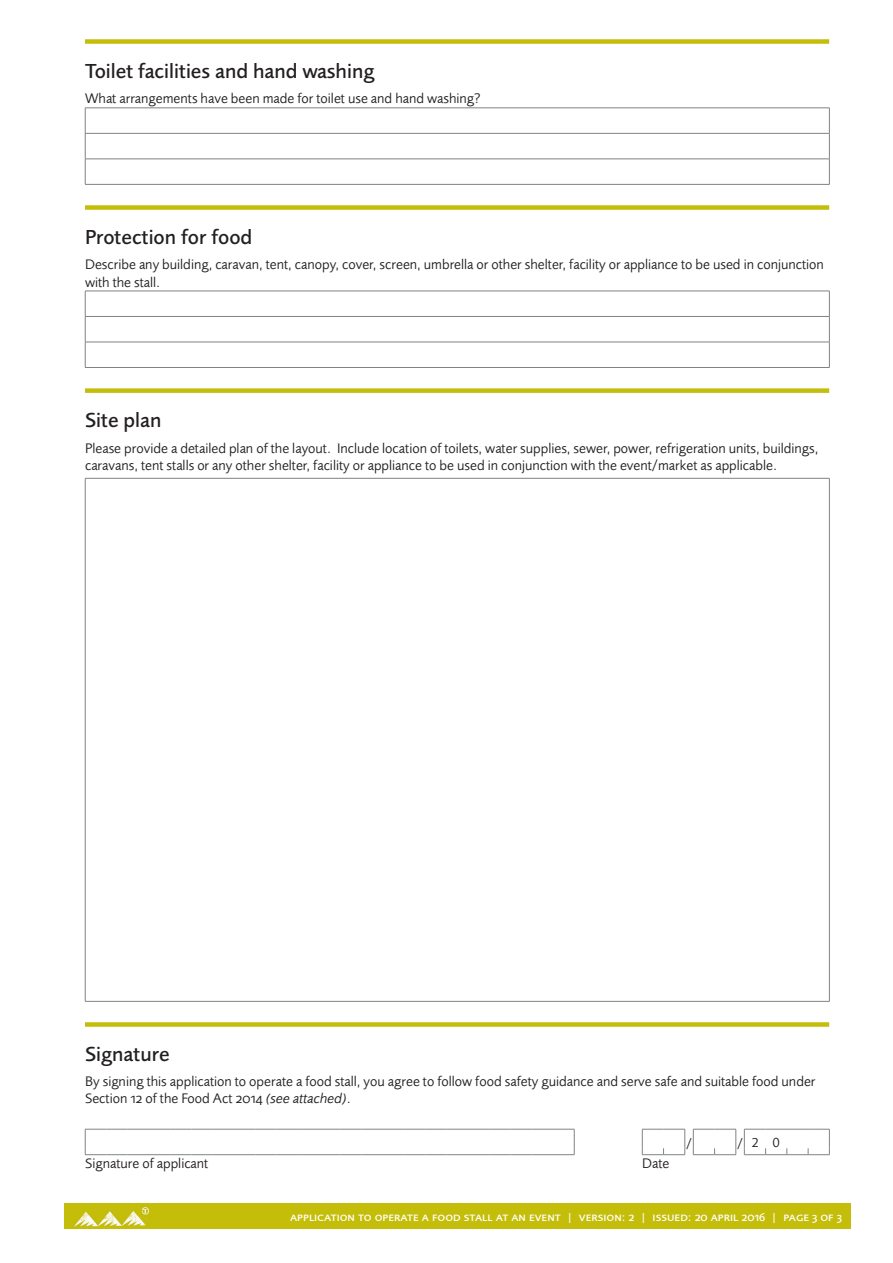
<style>
.page{position:relative;width:893px;height:1263px;background:#fff}
.page>*{position:absolute;margin:0;border:0;box-sizing:border-box;transform-origin:0 0}
.Section_heading_with{font:500 21px "Foundry Sans";color:#231f20}
.Body_text{font:14.25px/17.1px "Foundry Sans";color:#231f20}
.Field_label{font:14.25px "Foundry Sans";color:#231f20}
.t1{font:13.5px "Foundry Sans";color:#231f20}
.t2{font:500 12px "Foundry Sans Expert";color:#fff}
.s1{font-family:"Foundry Sans Expert"}
.s2{font-style:italic}
</style>
<div class="page">
<div style="left:64px;top:1203px;width:786px;height:26px;background:#c4bd09"></div>
<img style="left:74px;top:1207px;width:75px;height:20px">
<div style="left:85px;top:39px;width:744px;height:5px;background:#c4bd09"></div>
<div style="left:85px;top:205px;width:744px;height:5px;background:#c4bd09"></div>
<div style="left:85px;top:388px;width:744px;height:5px;background:#c4bd09"></div>
<div style="left:85px;top:1022px;width:744px;height:5px;background:#c4bd09"></div>
<svg style="left:86px;top:109px;width:743px;height:75px"></svg>
<hr style="left:85px;top:108px;width:745px;height:1px;background:#808285">
<hr style="left:85px;top:133px;width:745px;height:1px;background:#808285">
<hr style="left:85px;top:159px;width:745px;height:1px;background:#808285">
<svg style="left:85px;top:108px;width:1px;height:76px"></svg>
<svg style="left:829px;top:108px;width:1px;height:76px"></svg>
<hr style="left:85px;top:184px;width:745px;height:1px;background:#808285">
<svg style="left:86px;top:292px;width:743px;height:75px"></svg>
<hr style="left:85px;top:291px;width:745px;height:1px;background:#808285">
<hr style="left:85px;top:316px;width:745px;height:1px;background:#808285">
<hr style="left:85px;top:342px;width:745px;height:1px;background:#808285">
<svg style="left:85px;top:291px;width:1px;height:76px"></svg>
<svg style="left:829px;top:291px;width:1px;height:76px"></svg>
<hr style="left:85px;top:367px;width:745px;height:1px;background:#808285">
<hr style="left:85px;top:478px;width:745px;height:1px;background:#808285">
<hr style="left:85px;top:478px;width:1px;height:523px;background:#808285">
<hr style="left:829px;top:478px;width:1px;height:523px;background:#808285">
<hr style="left:85px;top:1001px;width:745px;height:1px;background:#808285">
<svg style="left:85px;top:1129px;width:745px;height:26px"></svg>
<p class="Section_heading_with" style="left:85px;top:59px;width:291px">Toilet facilities and hand washing</p>
<p class="Body_text" style="left:85px;top:90px;width:397px">What arrangements have been made for toilet use and hand washing?</p>
<p class="Section_heading_with" style="left:85px;top:225px;width:169px">Protection for food</p>
<p class="Body_text" style="left:85px;top:256px;width:740px">Describe any building, caravan, tent, canopy, cover, screen, umbrella or other shelter, facility or appliance to be used in conjunction with the stall.</p>
<p class="Section_heading_with" style="left:85px;top:408px;width:78px">Site plan</p>
<p class="Body_text" style="left:85px;top:439px;width:735px">Please provide a detailed plan of the layout. Include location of toilets, water supplies, sewer, power, refrigeration units, buildings, caravans, tent stalls or any other shelter, facility or appliance to be used in conjunction with the event/market as applicable.</p>
<p class="Section_heading_with" style="left:85px;top:1041px;width:86px">Signature</p>
<p class="Body_text" style="left:85px;top:1073px;width:732px">By signing this application to operate a food stall, you agree to follow food safety guidance and serve safe and suitable food under<br>Section <span class="s1">12</span> of the Food Act <span class="s1">2014</span> <span class="s2">(see attached)</span>.</p>
<p class="t1" style="left:686px;top:1135px;width:7px">/</p>
<p class="t1" style="left:737px;top:1135px;width:7px">/</p>
<p class="t1" style="left:752px;top:1134px;width:8px">2</p>
<p class="t1" style="left:773px;top:1134px;width:8px">0</p>
<p class="Field_label" style="left:85px;top:1155px;width:125px">Signature of applicant</p>
<p class="Field_label" style="left:642px;top:1155px;width:29px">Date</p>
<p class="t2" style="left:290px;top:1209px;width:553px">application to operate a food stall at an event | version: 2 | issued: 20 april 2016 | page 3 of 3</p>
</div>
